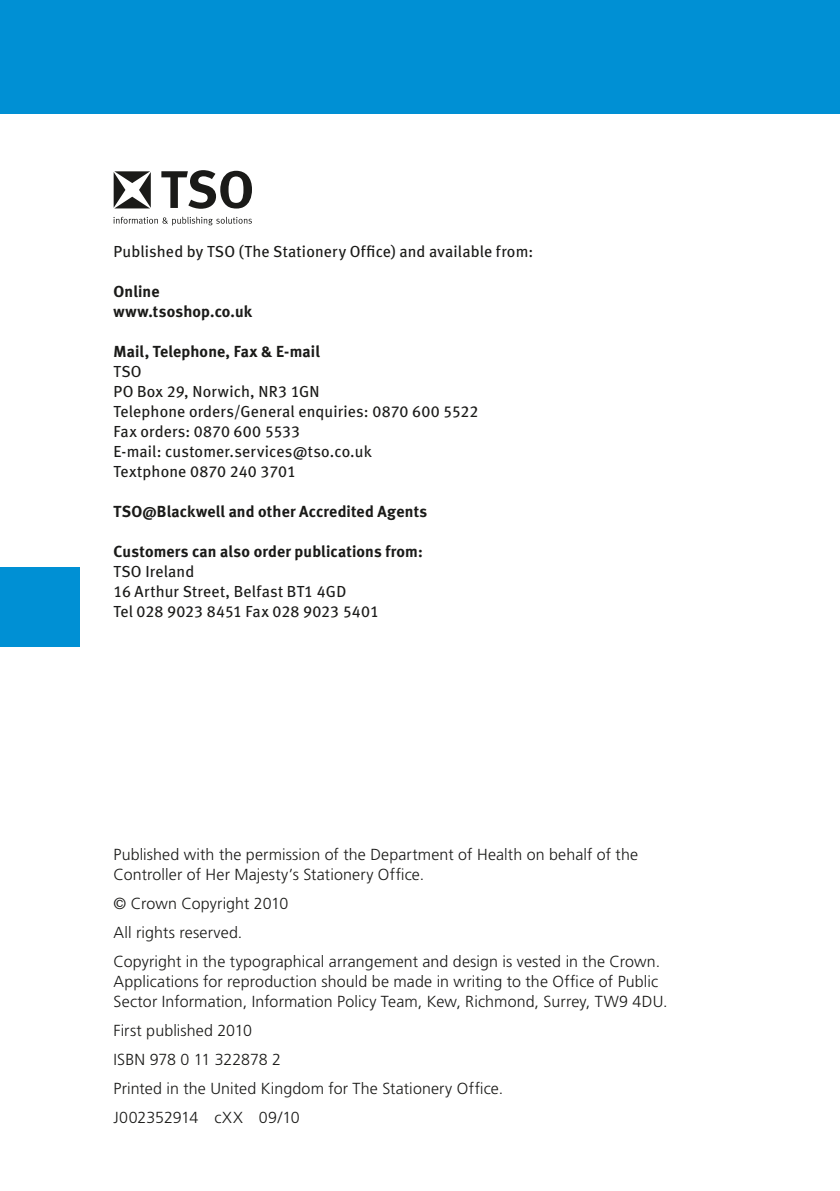
<style>
.page{position:relative;width:840px;height:1191px;background:#fff}
.page>*{position:absolute;margin:0;border:0;box-sizing:border-box;transform-origin:0 0}
.Table_copy{font:300 16px/20px "Frutiger";letter-spacing:.005em;color:#1a1a18}
.Table_copy-2{font:16px "Meta Book LF";letter-spacing:.01em;color:#1a1a18}
.Table_copy-3{font:16px "Meta Bold LF";letter-spacing:.01em;color:#1a1a18}
</style>
<div class="page">
<div style="left:0;top:0;width:839px;height:113px;background:#0090d4"></div>
<div style="left:0;top:567px;width:79px;height:79px;background:#0090d4"></div>
<svg style="left:114px;top:171px;width:37px;height:37px"></svg>
<svg style="left:161px;top:170px;width:91px;height:39px"></svg>
<svg style="left:113px;top:217px;width:139px;height:8px"></svg>
<p class="Table_copy-2" style="left:113px;top:242px;width:421px">Published by TSO (The Stationery Office) and available from:</p>
<p class="Table_copy-3" style="left:113px;top:282px;width:48px">Online</p>
<p class="Table_copy-3" style="left:113px;top:302px;width:140px">www.tsoshop.co.uk</p>
<p class="Table_copy-3" style="left:113px;top:342px;width:208px">Mail, Telephone, Fax &amp; E-mail</p>
<p class="Table_copy-2" style="left:113px;top:362px;width:30px">TSO</p>
<p class="Table_copy-2" style="left:113px;top:382px;width:207px">PO Box 29, Norwich, NR3 1GN</p>
<p class="Table_copy-2" style="left:113px;top:402px;width:366px">Telephone orders/General enquiries: 0870 600 5522</p>
<p class="Table_copy-2" style="left:113px;top:422px;width:188px">Fax orders: 0870 600 5533</p>
<p class="Table_copy-2" style="left:113px;top:442px;width:260px">E-mail: customer.services@tso.co.uk</p>
<p class="Table_copy-2" style="left:113px;top:462px;width:184px">Textphone 0870 240 3701</p>
<p class="Table_copy-3" style="left:113px;top:502px;width:315px">TSO@Blackwell and other Accredited Agents</p>
<p class="Table_copy-3" style="left:113px;top:542px;width:310px">Customers can also order publications from:</p>
<p class="Table_copy-2" style="left:113px;top:562px;width:82px">TSO Ireland</p>
<p class="Table_copy-2" style="left:113px;top:582px;width:234px">16 Arthur Street, Belfast BT1 4GD</p>
<p class="Table_copy-2" style="left:113px;top:602px;width:267px">Tel 028 9023 8451 Fax 028 9023 5401</p>
<p class="Table_copy" style="left:113px;top:844px;width:526px">Published with the permission of the Department of Health on behalf of the<br>Controller of Her Majesty’s Stationery Office.</p>
<p class="Table_copy" style="left:113px;top:893px;width:176px">© Crown Copyright 2010</p>
<p class="Table_copy" style="left:113px;top:922px;width:130px">All rights reserved.</p>
<p class="Table_copy" style="left:113px;top:951px;width:555px">Copyright in the typographical arrangement and design is vested in the Crown.<br>Applications for reproduction should be made in writing to the Office of Public<br>Sector Information, Information Policy Team, Kew, Richmond, Surrey, TW9 4DU.</p>
<p class="Table_copy" style="left:113px;top:1020px;width:140px">First published 2010</p>
<p class="Table_copy" style="left:113px;top:1049px;width:169px">ISBN 978 0 11 322878 2</p>
<p class="Table_copy" style="left:113px;top:1078px;width:391px">Printed in the United Kingdom for The Stationery Office.</p>
<p class="Table_copy" style="left:113px;top:1107px;width:187px">J002352914 cXX 09/10</p>
</div>
